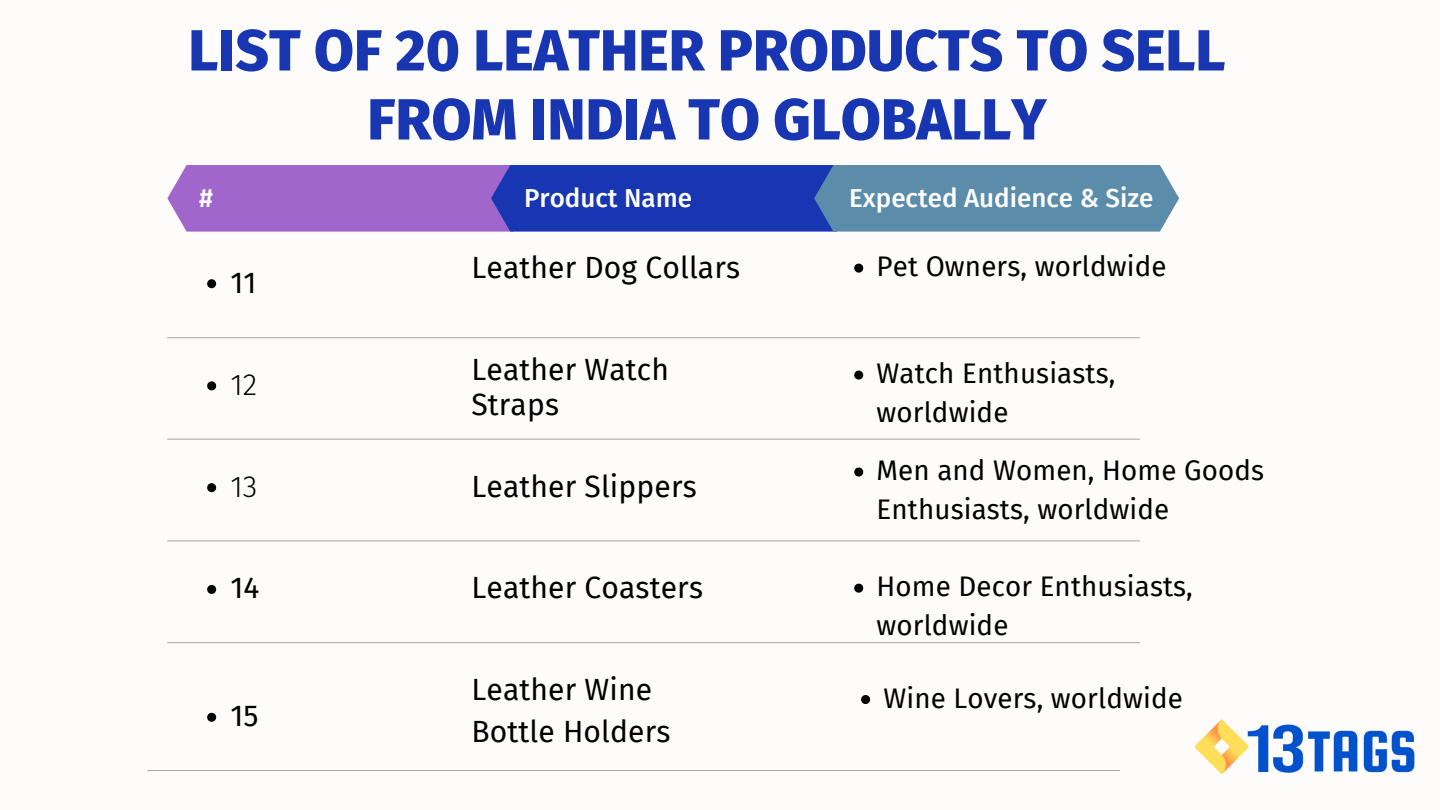
<style>
.page{position:relative;width:1440px;height:810px;background:#fdfcfb}
.page>*{position:absolute;margin:0;border:0;box-sizing:border-box;transform-origin:0 0}
.t1{font:800 58px/69px "Fira Sans";color:#1836b2;text-align:center}
.t2{font:30px/35.2px "Fira Sans";letter-spacing:.005em;color:#000}
.t3{font:300 30px "Fira Sans";color:#000}
.t4{font:27.7px/38.2px "Fira Sans";letter-spacing:.005em;color:#000}
.t5{font:500 26px "Fira Sans";color:#fff}
</style>
<div class="page">
<svg style="left:207px;top:279px;width:9px;height:9px"></svg>
<svg style="left:207px;top:381px;width:9px;height:9px"></svg>
<svg style="left:207px;top:483px;width:9px;height:9px"></svg>
<svg style="left:207px;top:585px;width:9px;height:9px"></svg>
<svg style="left:854px;top:264px;width:9px;height:9px"></svg>
<svg style="left:854px;top:371px;width:9px;height:9px"></svg>
<svg style="left:854px;top:468px;width:9px;height:9px"></svg>
<svg style="left:854px;top:584px;width:9px;height:9px"></svg>
<svg style="left:167px;top:165px;width:1012px;height:67px;background:#5f67b9"></svg>
<hr style="left:167px;top:337px;width:973px;height:1px;background:#a6a6a6">
<hr style="left:167px;top:439px;width:973px;height:1px;background:#a6a6a6">
<hr style="left:167px;top:541px;width:973px;height:1px;background:#a6a6a6">
<hr style="left:167px;top:642px;width:973px;height:1px;background:#a6a6a6">
<svg style="left:207px;top:713px;width:9px;height:9px"></svg>
<svg style="left:861px;top:695px;width:9px;height:9px"></svg>
<hr style="left:147px;top:770px;width:973px;height:1px;background:#a6a6a6">
<img style="left:1194px;top:719px;width:221px;height:56px">
<h1 class="t1" style="left:188px;top:17px;width:1039px">LIST OF 20 LEATHER PRODUCTS TO SELL<br>FROM INDIA TO GLOBALLY</h1>
<p class="t5" style="left:199px;top:183px;width:16px">#</p>
<p class="t5" style="left:524px;top:183px;width:170px">Product Name</p>
<p class="t5" style="left:849px;top:183px;width:306px">Expected Audience &amp; Size</p>
<p class="t2" style="left:230px;top:265px;width:28px">11</p>
<p class="t3" style="left:230px;top:367px;width:28px">12</p>
<p class="t3" style="left:230px;top:469px;width:29px">13</p>
<p class="t2" style="left:230px;top:571px;width:31px">14</p>
<p class="t2" style="left:230px;top:699px;width:30px">15</p>
<p class="t2" style="left:471px;top:250px;width:270px">Leather Dog Collars</p>
<p class="t4" style="left:877px;top:248px;width:292px">Pet Owners, worldwide</p>
<p class="t2" style="left:471px;top:353px;width:199px">Leather Watch<br>Straps</p>
<p class="t2" style="left:471px;top:469px;width:227px">Leather Slippers</p>
<p class="t4" style="left:877px;top:355px;width:240px">Watch Enthusiasts, worldwide</p>
<p class="t4" style="left:877px;top:452px;width:389px">Men and Women, Home Goods<br>Enthusiasts, worldwide</p>
<p class="t2" style="left:471px;top:571px;width:233px">Leather Coasters</p>
<p class="t4" style="left:877px;top:568px;width:318px">Home Decor Enthusiasts, worldwide</p>
<p class="t2" style="left:471px;top:669px;width:201px;line-height:42px">Leather Wine<br>Bottle Holders</p>
<p class="t4" style="left:883px;top:679px;width:301px">Wine Lovers, worldwide</p>
</div>
